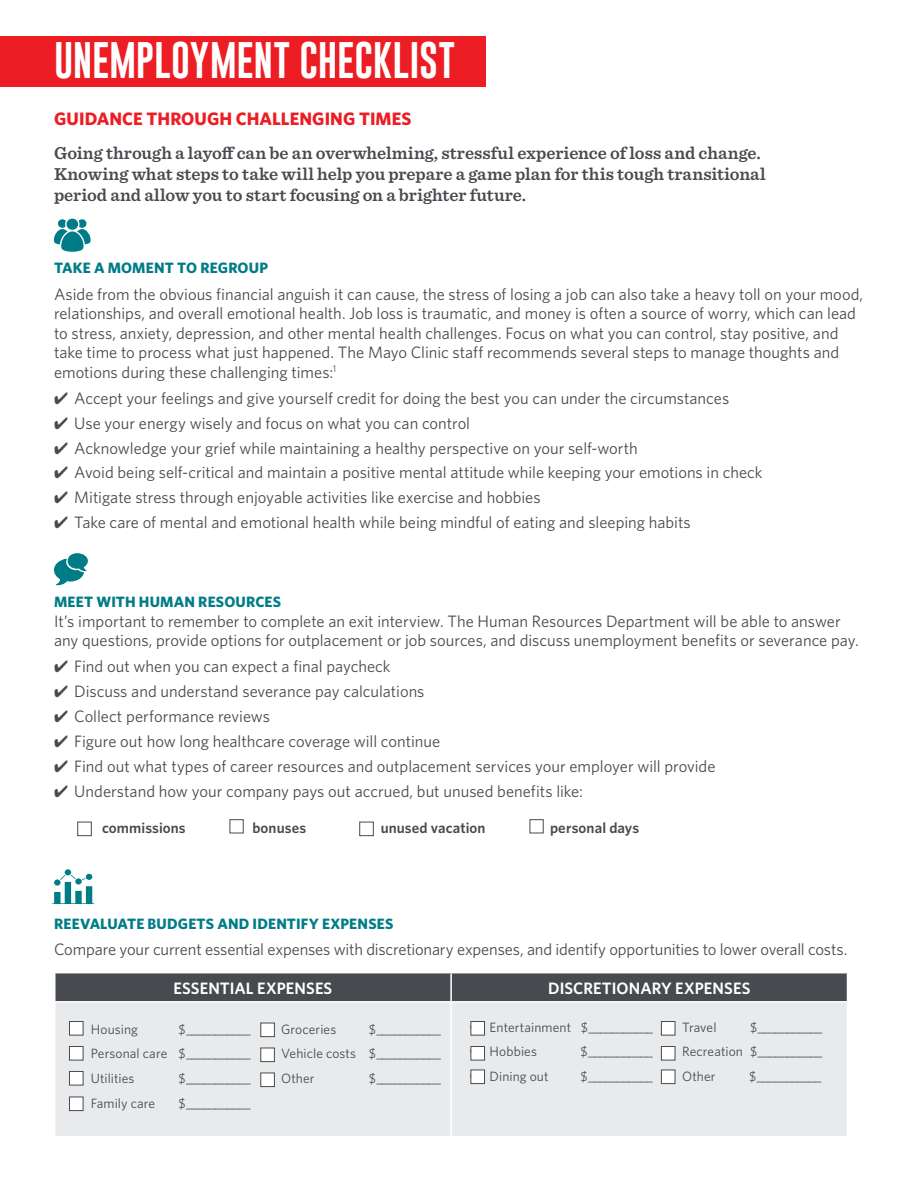
<style>
.page{position:relative;width:918px;height:1188px;background:#fff}
.page>*{position:absolute;margin:0;border:0;box-sizing:border-box;transform-origin:0 0}
.t1{font:37.5px "Gobold";color:#fff}
.t2{font:600 18px/21px "Sentinel";color:#474b4f}
.t3{font:700 18px "Whitney";letter-spacing:.005em;color:#ed1d24}
.t4{font:16.5px/19.5px "Whitney";color:#474b4f}
.t5{font:600 16.5px "Whitney";letter-spacing:.005em;color:#fff}
.t6{font:700 15px "Whitney";letter-spacing:.01em;color:#007c86}
.t7{font:600 15px "Whitney";letter-spacing:.005em;color:#474b4f}
.t8{font:13.5px "Whitney";letter-spacing:.01em;color:#474b4f}
</style>
<div class="page">
<div style="left:0;top:36px;width:486px;height:51px;background:#ed1d24"></div>
<div style="left:77px;top:822px;width:15px;height:14px;background:#fff;border:1px solid #474b4f"></div>
<div style="left:230px;top:819px;width:14px;height:14px;background:#fff;border:1px solid #474b4f"></div>
<div style="left:359px;top:822px;width:15px;height:14px;background:#fff;border:1px solid #474b4f"></div>
<div style="left:530px;top:819px;width:14px;height:14px;background:#fff;border:1px solid #474b4f"></div>
<div style="left:56px;top:1003px;width:791px;height:133px;background:#e8eaeb"></div>
<div style="left:55px;top:973px;width:793px;height:28px;background:#474b4f"></div>
<hr style="left:450px;top:1003px;width:2px;height:133px;background:#fff">
<div style="left:69px;top:1046px;width:14px;height:14px;background:#fff;border:1px solid #474b4f"></div>
<div style="left:69px;top:1071px;width:14px;height:14px;background:#fff;border:1px solid #474b4f"></div>
<div style="left:69px;top:1021px;width:14px;height:15px;background:#fff;border:1px solid #474b4f"></div>
<div style="left:260px;top:1048px;width:15px;height:14px;background:#fff;border:1px solid #474b4f"></div>
<div style="left:260px;top:1073px;width:15px;height:14px;background:#fff;border:1px solid #474b4f"></div>
<div style="left:260px;top:1023px;width:15px;height:14px;background:#fff;border:1px solid #474b4f"></div>
<div style="left:471px;top:1046px;width:14px;height:14px;background:#fff;border:1px solid #474b4f"></div>
<div style="left:471px;top:1070px;width:14px;height:14px;background:#fff;border:1px solid #474b4f"></div>
<div style="left:471px;top:1021px;width:14px;height:15px;background:#fff;border:1px solid #474b4f"></div>
<div style="left:661px;top:1046px;width:14px;height:14px;background:#fff;border:1px solid #474b4f"></div>
<div style="left:661px;top:1070px;width:14px;height:14px;background:#fff;border:1px solid #474b4f"></div>
<div style="left:661px;top:1021px;width:14px;height:15px;background:#fff;border:1px solid #474b4f"></div>
<div style="left:69px;top:1097px;width:14px;height:14px;background:#fff;border:1px solid #474b4f"></div>
<svg style="left:54px;top:553px;width:34px;height:32px"></svg>
<svg style="left:52px;top:869px;width:42px;height:35px"></svg>
<svg style="left:54px;top:219px;width:37px;height:33px"></svg>
<h1 class="t1" style="left:54px;top:36px;width:403px">UNEMPLOYMENT CHECKLIST</h1>
<p class="t3" style="left:54px;top:107px;width:359px">GUIDANCE THROUGH CHALLENGING TIMES</p>
<p class="t2" style="left:54px;top:142px;width:713px">Going through a layoff can be an overwhelming, stressful experience of loss and change.<br>Knowing what steps to take will help you prepare a game plan for this tough transitional period and allow you to start focusing on a brighter future.</p>
<p class="t6" style="left:54px;top:258px;width:216px">TAKE A MOMENT TO REGROUP</p>
<p class="t4" style="left:54px;top:284px;width:811px">Aside from the obvious financial anguish it can cause, the stress of losing a job can also take a heavy toll on your mood, relationships, and overall emotional health. Job loss is traumatic, and money is often a source of worry, which can lead to stress, anxiety, depression, and other mental health challenges. Focus on what you can control, stay positive, and take time to process what just happened. The Mayo Clinic staff recommends several steps to manage thoughts and emotions during these challenging times:<sup>1</sup></p>
<p class="t4" style="left:54px;top:388px;width:677px">✔ Accept your feelings and give yourself credit for doing the best you can under the circumstances</p>
<p class="t4" style="left:54px;top:413px;width:418px">✔ Use your energy wisely and focus on what you can control</p>
<p class="t4" style="left:54px;top:438px;width:585px">✔ Acknowledge your grief while maintaining a healthy perspective on your self-worth</p>
<p class="t4" style="left:54px;top:463px;width:710px">✔ Avoid being self-critical and maintain a positive mental attitude while keeping your emotions in check</p>
<p class="t4" style="left:54px;top:487px;width:488px">✔ Mitigate stress through enjoyable activities like exercise and hobbies</p>
<p class="t4" style="left:54px;top:512px;width:638px">✔ Take care of mental and emotional health while being mindful of eating and sleeping habits</p>
<p class="t6" style="left:54px;top:592px;width:229px">MEET WITH HUMAN RESOURCES</p>
<p class="t4" style="left:54px;top:611px;width:806px">It’s important to remember to complete an exit interview. The Human Resources Department will be able to answer any questions, provide options for outplacement or job sources, and discuss unemployment benefits or severance pay.</p>
<p class="t4" style="left:54px;top:656px;width:338px">✔ Find out when you can expect a final paycheck</p>
<p class="t4" style="left:54px;top:681px;width:372px">✔ Discuss and understand severance pay calculations</p>
<p class="t4" style="left:54px;top:706px;width:218px">✔ Collect performance reviews</p>
<p class="t4" style="left:54px;top:731px;width:388px">✔ Figure out how long healthcare coverage will continue</p>
<p class="t4" style="left:54px;top:756px;width:663px">✔ Find out what types of career resources and outplacement services your employer will provide</p>
<p class="t4" style="left:54px;top:781px;width:531px">✔ Understand how your company pays out accrued, but unused benefits like:</p>
<p class="t7" style="left:102px;top:817px;width:85px">commissions</p>
<p class="t7" style="left:252px;top:817px;width:55px">bonuses</p>
<p class="t7" style="left:381px;top:817px;width:106px">unused vacation</p>
<p class="t7" style="left:550px;top:817px;width:91px">personal days</p>
<p class="t6" style="left:54px;top:913px;width:341px">REEVALUATE BUDGETS AND IDENTIFY EXPENSES</p>
<p class="t4" style="left:54px;top:939px;width:795px">Compare your current essential expenses with discretionary expenses, and identify opportunities to lower overall costs.</p>
<p class="t5" style="left:174px;top:977px;width:160px">ESSENTIAL EXPENSES</p>
<p class="t5" style="left:548px;top:977px;width:204px">DISCRETIONARY EXPENSES</p>
<p class="t8" style="left:469px;top:1018px;width:185px">• Entertainment $___________</p>
<p class="t8" style="left:469px;top:1043px;width:69px">• Hobbies</p>
<p class="t8" style="left:580px;top:1043px;width:74px">$___________</p>
<p class="t8" style="left:469px;top:1068px;width:81px">• Dining out</p>
<p class="t8" style="left:580px;top:1068px;width:74px">$___________</p>
<p class="t8" style="left:662px;top:1018px;width:56px">• Travel</p>
<p class="t8" style="left:750px;top:1018px;width:74px">$___________</p>
<p class="t8" style="left:662px;top:1043px;width:162px">• Recreation $___________</p>
<p class="t8" style="left:662px;top:1068px;width:55px">• Other</p>
<p class="t8" style="left:749px;top:1068px;width:74px">$___________</p>
<p class="t8" style="left:261px;top:1020px;width:77px">• Groceries</p>
<p class="t8" style="left:369px;top:1020px;width:74px">$___________</p>
<p class="t8" style="left:261px;top:1045px;width:182px">• Vehicle costs $___________</p>
<p class="t8" style="left:261px;top:1070px;width:55px">• Other</p>
<p class="t8" style="left:369px;top:1070px;width:74px">$___________</p>
<p class="t8" style="left:70px;top:1020px;width:69px">• Housing</p>
<p class="t8" style="left:178px;top:1020px;width:74px">$___________</p>
<p class="t8" style="left:70px;top:1045px;width:182px">• Personal care $___________</p>
<p class="t8" style="left:70px;top:1070px;width:66px">• Utilities</p>
<p class="t8" style="left:178px;top:1070px;width:74px">$___________</p>
<p class="t8" style="left:70px;top:1095px;width:86px">• Family care</p>
<p class="t8" style="left:178px;top:1095px;width:74px">$___________</p>
</div>
